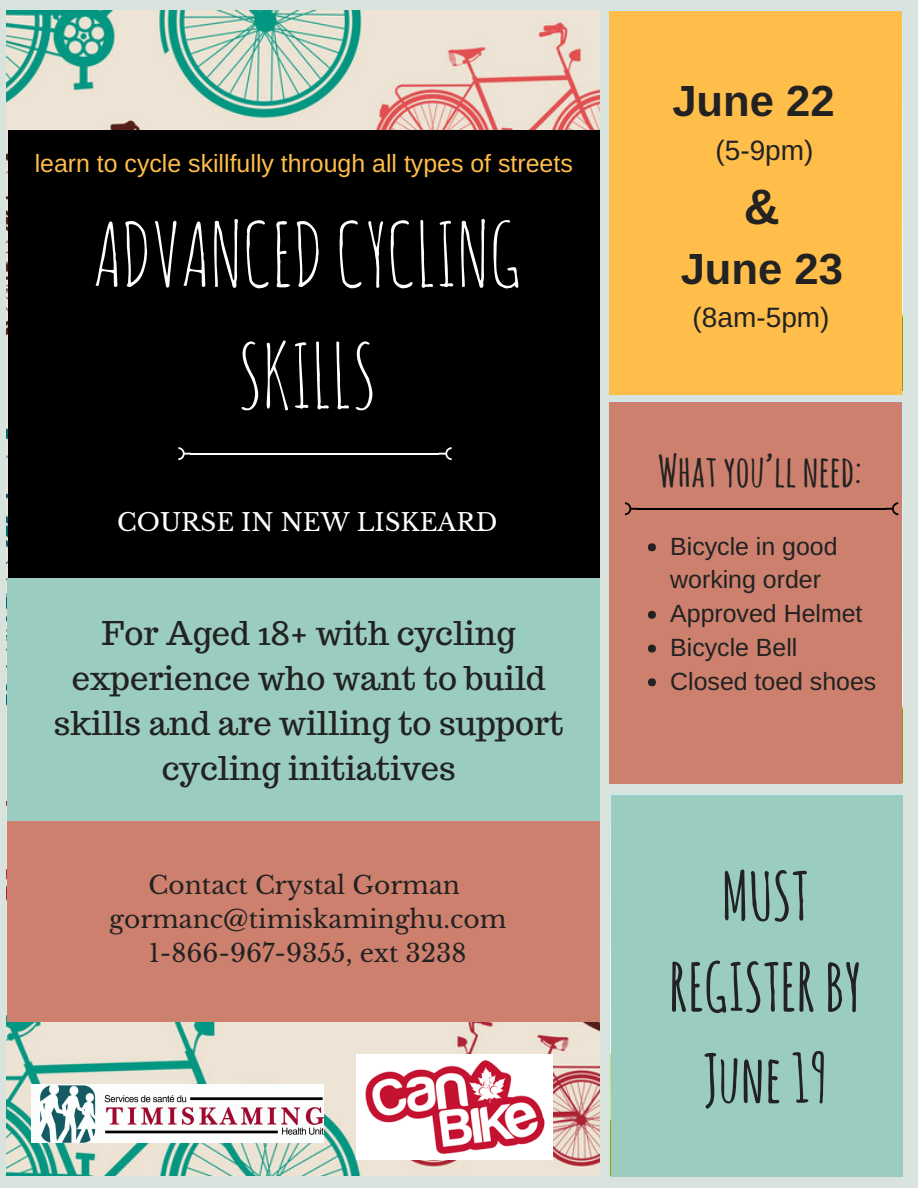
<style>
.page{position:relative;width:918px;height:1188px;background:#d9e3dd}
.page>*{position:absolute;margin:0;border:0;box-sizing:border-box;transform-origin:0 0}
.t1{font:87.15px/121.5px "Amatic SC";color:#fff;text-align:center}
.t2{font:700 65.4px/91.2px "Amatic SC";color:#222;text-align:center}
.t3{font:700 49.8px "Arimo";color:#222}
.t4{font:700 43.65px "Amatic SC";color:#222}
.t5{font:700 43.65px "Arimo";color:#222}
.t6{font:32.7px/45px "Trocchi";color:#222;text-align:center}
.t7{font:28.05px "Arimo";color:#222}
.t8{font:24.9px/33.8px "Libre Baskerville";color:#222;text-align:center}
.t9{font:24.9px/33.8px "Arimo";color:#222}
.t10{font:24.9px "Arimo";color:#ffbd4a}
.t11{font:24.6px "Libre Baskerville";color:#fff}
</style>
<div class="page">
<img style="left:7px;top:10px;width:593px;height:1166px">
<div style="left:8px;top:130px;width:592px;height:448px;background:#000"></div>
<hr style="left:190px;top:453px;width:249px;height:2px;background:#fff">
<svg style="left:439px;top:447px;width:13px;height:13px"></svg>
<svg style="left:178px;top:447px;width:13px;height:13px"></svg>
<div style="left:610px;top:11px;width:292px;height:384px;background:#ffbd4a"></div>
<div style="left:610px;top:403px;width:292px;height:381px;background:#cc806d"></div>
<div style="left:611px;top:795px;width:291px;height:382px;background:#9accbf"></div>
<div style="left:7px;top:578px;width:593px;height:247px;background:#9accbf"></div>
<div style="left:7px;top:821px;width:593px;height:201px;background:#cc806d"></div>
<div style="left:648px;top:543px;width:8px;height:8px;background:#222;border-radius:50%"></div>
<div style="left:648px;top:611px;width:8px;height:8px;background:#222;border-radius:50%"></div>
<div style="left:648px;top:645px;width:8px;height:7px;background:#222;border-radius:50%"></div>
<div style="left:648px;top:678px;width:8px;height:8px;background:#222;border-radius:50%"></div>
<hr style="left:637px;top:508px;width:249px;height:2px;background:#000">
<svg style="left:885px;top:502px;width:13px;height:13px"></svg>
<svg style="left:625px;top:502px;width:13px;height:13px"></svg>
<img style="left:32px;top:1084px;width:292px;height:59px">
<img style="left:357px;top:1054px;width:195px;height:106px">
<p class="t10" style="left:35px;top:150px;width:540px">learn to cycle skillfully through all types of streets</p>
<h1 class="t1" style="left:92px;top:192px;width:432px">ADVANCEDCYCLING<br>SKILLS</h1>
<p class="t11" style="left:117px;top:507px;width:382px">COURSE IN NEW LISKEARD</p>
<p class="t6" style="left:54px;top:610px;width:511px">For Aged 18+ with cycling experience who want to build skills and are willing to support cycling initiatives</p>
<p class="t8" style="left:109px;top:869px;width:399px">Contact Crystal Gorman gormanc@timiskaminghu.com<br>1-866-967-9355, ext 3238</p>
<h3 class="t5" style="left:672px;top:76px;width:164px">June 22</h3>
<p class="t7" style="left:715px;top:134px;width:100px">(5-9pm)</p>
<h3 class="t3" style="left:744px;top:179px;width:37px">&amp;</h3>
<h3 class="t5" style="left:681px;top:244px;width:164px">June 23</h3>
<p class="t7" style="left:693px;top:302px;width:138px">(8am-5pm)</p>
<h3 class="t4" style="left:658px;top:443px;width:206px">What you’llneed:</h3>
<p class="t9" style="left:670px;top:529px;width:208px">Bicycle in good working order<br>Approved Helmet<br>Bicycle Bell<br>Closed toed shoes</p>
<h2 class="t2" style="left:669px;top:849px;width:194px">MUST<br>REGISTERBY<br>June19</h2>
</div>
